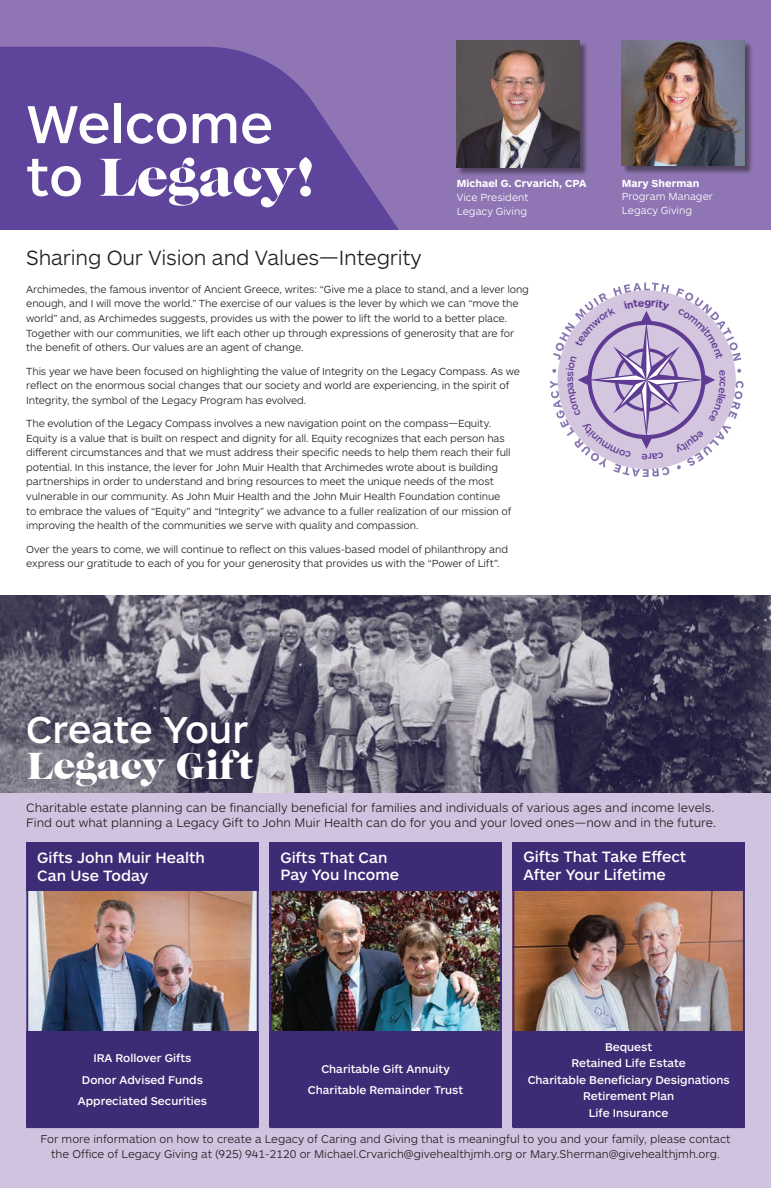
<style>
.page{position:relative;width:771px;height:1188px;background:#fff}
.page>*{position:absolute;margin:0;border:0;box-sizing:border-box;transform-origin:0 0}
.t1{font:500 55.5px/52.7px "ARS Maquette Pro";color:#fff}
.t2{font:500 39px/36px "ARS Maquette Pro";color:#fff}
.t3{font:300 21.45px "ARS Maquette Pro";letter-spacing:-.01em;color:#231f20}
.t4{font:500 15.6px/17.5px "ARS Maquette Pro";color:#fff}
.t5{font:300 12.6px/15.6px "ARS Maquette Pro";color:#231f20}
.t6{font:300 11.7px/14.5px "ARS Maquette Pro";color:#231f20;text-align:center}
.t7{font:500 11.7px/16.5px "ARS Maquette Pro";color:#fff;text-align:center}
.t8{font:300 10.65px/14.5px "ARS Maquette Pro";letter-spacing:-.01em;color:#231f20}
.t9{font:300 10.65px/13.6px "ARS Maquette Pro";color:#fff}
.s1{font-family:"Caslon Graphique EF";font-weight:400}
.s2{font-weight:700}
</style>
<div class="page">
<img style="left:0;top:0;width:771px;height:1188px">
<p class="t1" style="left:26px;top:95px;width:289px">Welcome to <span class="s1">Legacy!</span></p>
<p class="t3" style="left:26px;top:243px;width:397px">Sharing Our Vision and Values—Integrity</p>
<p class="t9" style="left:457px;top:176px;width:131px"><span class="s2">Michael G. Crvarich, CPA<br></span>Vice President<br>Legacy Giving</p>
<p class="t8" style="left:26px;top:281px;width:504px">Archimedes, the famous inventor of Ancient Greece, writes: “Give me a place to stand, and a lever long enough, and I will move the world.” The exercise of our values is the lever by which we can “move the world” and, as Archimedes suggests, provides us with the power to lift the world to a better place.<br>Together with our communities, we lift each other up through expressions of generosity that are for the benefit of others. Our values are an agent of change.</p>
<p class="t8" style="left:26px;top:363px;width:495px">This year we have been focused on highlighting the value of Integrity on the Legacy Compass. As we reflect on the enormous social changes that our society and world are experiencing, in the spirit of<br>Integrity, the symbol of the Legacy Program has evolved.</p>
<p class="t8" style="left:26px;top:416px;width:486px">The evolution of the Legacy Compass involves a new navigation point on the compass—Equity.<br>Equity is a value that is built on respect and dignity for all. Equity recognizes that each person has different circumstances and that we must address their specific needs to help them reach their full potential. In this instance, the lever for John Muir Health that Archimedes wrote about is building partnerships in order to understand and bring resources to meet the unique needs of the most vulnerable in our community. As John Muir Health and the John Muir Health Foundation continue to embrace the values of “Equity” and “Integrity” we advance to a fuller realization of our mission of improving the health of the communities we serve with quality and compassion.</p>
<p class="t8" style="left:26px;top:541px;width:483px">Over the years to come, we will continue to reflect on this values-based model of philanthropy and express our gratitude to each of you for your generosity that provides us with the “Power of Lift”.</p>
<p class="t9" style="left:622px;top:176px;width:93px"><span class="s2">Mary Sherman<br></span>Program Manager<br>Legacy Giving</p>
<p class="t2" style="left:26px;top:709px;width:229px">Create Your<br><span class="s1">Legacy Gift</span></p>
<p class="t5" style="left:26px;top:799px;width:691px">Charitable estate planning can be financially beneficial for families and individuals of various ages and income levels.<br>Find out what planning a Legacy Gift to John Muir Health can do for you and your loved ones—now and in the future.</p>
<p class="t4" style="left:37px;top:848px;width:169px">Gifts John Muir Health<br>Can Use Today</p>
<p class="t4" style="left:280px;top:848px;width:120px">Gifts That Can<br>Pay You Income</p>
<p class="t4" style="left:523px;top:847px;width:164px">Gifts That Take Effect<br>After Your Lifetime</p>
<p class="t7" style="left:78px;top:1047px;width:131px;line-height:21.5px">IRA Rollover Gifts<br>Donor Advised Funds<br>Appreciated Securities</p>
<p class="t7" style="left:527px;top:1038px;width:203px">Bequest<br>Retained Life Estate<br>Charitable Beneficiary Designations<br>Retirement Plan<br>Life Insurance</p>
<p class="t7" style="left:308px;top:1058px;width:157px;line-height:21.5px">Charitable Gift Annuity<br>Charitable Remainder Trust</p>
<p class="t6" style="left:40px;top:1131px;width:692px">For more information on how to create a Legacy of Caring and Giving that is meaningful to you and your family, please contact the Office of Legacy Giving at (925) 941-2120 or Michael.Crvarich@givehealthjmh.org or Mary.Sherman@givehealthjmh.org.</p>
</div>
